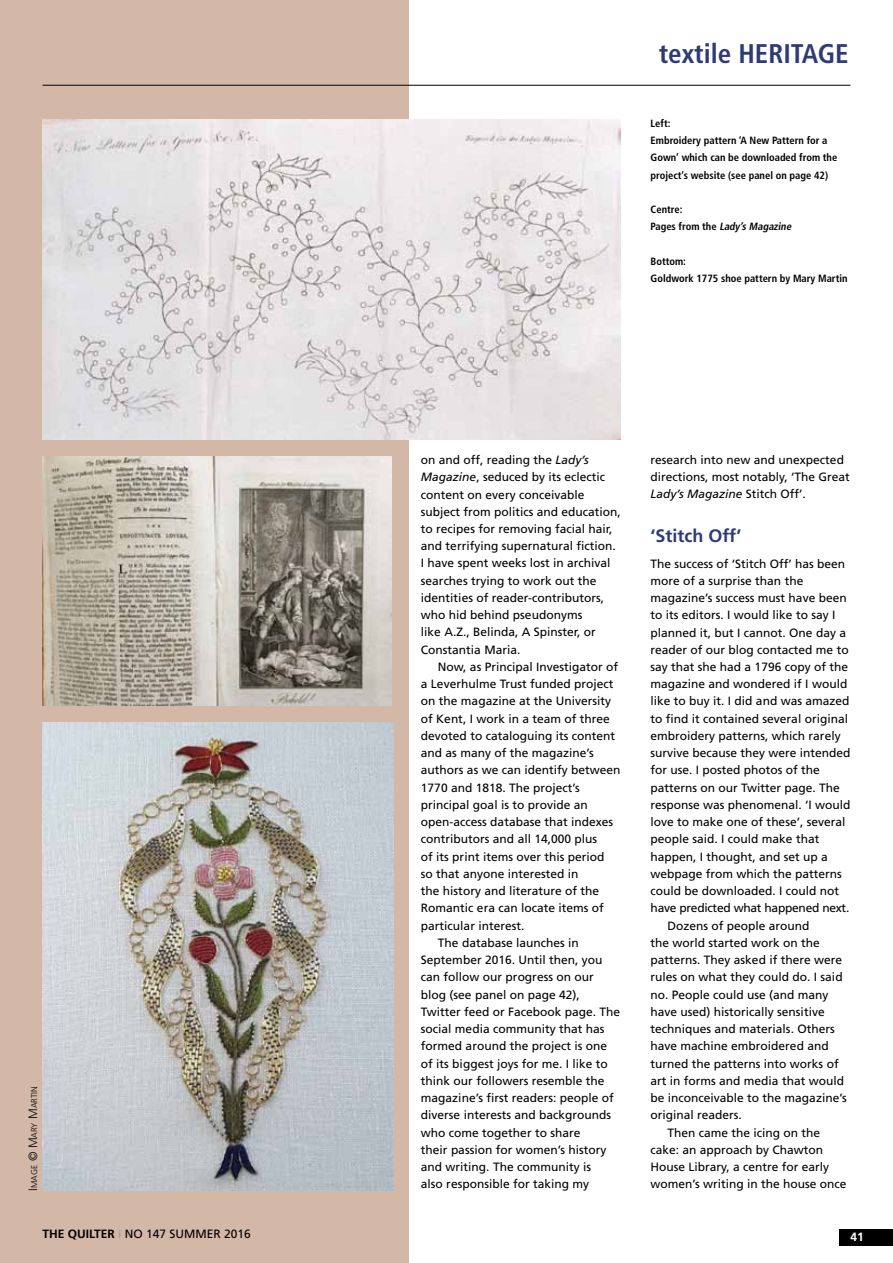
<style>
.page{position:relative;width:893px;height:1263px;background:#fff}
.page>*{position:absolute;margin:0;border:0;box-sizing:border-box;transform-origin:0 0}
.t1{font:700 condensed 27px "Frutiger";color:#2e3b75}
.t2{font:700 18px "Frutiger";color:#2e3b75}
.t3{font:12px/17.2px "Frutiger";color:#000}
.t4{font:12px "Frutiger";letter-spacing:-.02em;color:#000}
.t5{font:700 12px "Frutiger";color:#fff}
.t6{font:700 condensed 10.5px/17.2px "Frutiger";color:#000}
.t7{font:300 8.4px "Frutiger";color:#000}
.s1{font-size:12px}
.s2{font-style:italic}
.s3{font-weight:700}
.s4{color:#9c9e9f}
</style>
<div class="page">
<div style="left:0;top:0;width:409px;height:1263px;background:#d3b8a7"></div>
<hr style="left:43px;top:85px;width:807px;height:1px;background:#000">
<div style="left:840px;top:1229px;width:53px;height:16px;background:#000"></div>
<img style="left:43px;top:119px;width:577px;height:321px">
<img style="left:43px;top:723px;width:350px;height:468px">
<img style="left:43px;top:456px;width:348px;height:250px">
<h1 class="t1" style="left:659px;top:37px;width:191px">textile HERITAGE</h1>
<p class="t7" style="left:30px;top:1191px;width:106px;rotate:-90deg"><span class="s1">I</span>mage <span class="s1">© M</span> ary <span class="s1">M</span> artin</p>
<p class="t6" style="left:651px;top:115px;width:188px">Left:<br>Embroidery pattern ‘A New Pattern for a<br>Gown’ which can be downloaded from the project’s website (see panel on page 42)</p>
<p class="t6" style="left:651px;top:201px;width:144px">Centre:<br>Pa g e s f r o m t h e <span class="s2">Lady’s Magazine</span></p>
<p class="t6" style="left:651px;top:253px;width:198px">Bottom:<br>Goldwork 1775 shoe pattern by Mary Martin</p>
<p class="t3" style="left:421px;top:451px;width:201px">on and off, reading the <span class="s2">Lady’s<br>Magazine</span>, seduced by its eclectic content on every conceivable subject from politics and education, to recipes for removing facial hair, and terrifying supernatural fiction.<br>I have spent weeks lost in archival searches trying to work out the identities of reader-contributors, who hid behind pseudonyms<br>like A.Z., Belinda, A Spinster, or<br>Constantia Maria.</p>
<p class="t3" style="left:438px;top:658px;width:182px">Now, as Principal Investigator of</p>
<p class="t3" style="left:421px;top:675px;width:194px">a Leverhulme Trust funded project</p>
<p class="t3" style="left:421px;top:693px;width:192px">on the magazine at the U niversity</p>
<p class="t3" style="left:421px;top:710px;width:190px">of Kent, I work in a team of three</p>
<p class="t3" style="left:421px;top:727px;width:196px">devoted to cataloguing its content</p>
<p class="t3" style="left:421px;top:744px;width:174px">and as many of the magazine’s</p>
<p class="t3" style="left:421px;top:762px;width:201px">authors as we can identify between</p>
<p class="t3" style="left:421px;top:779px;width:160px">1770 and 1818. The project’s</p>
<p class="t3" style="left:421px;top:796px;width:168px">principal goal is to provide an</p>
<p class="t3" style="left:421px;top:813px;width:194px">open-access database that indexes</p>
<p class="t3" style="left:421px;top:831px;width:178px">contributors and all 14,000 plus</p>
<p class="t3" style="left:421px;top:848px;width:185px">of its print items over this period</p>
<p class="t3" style="left:421px;top:865px;width:159px">so that anyone interested in</p>
<p class="t3" style="left:421px;top:882px;width:180px">the history and literature of the</p>
<p class="t3" style="left:421px;top:900px;width:184px">Romantic era can locate items of</p>
<p class="t3" style="left:421px;top:917px;width:105px">particular interest.</p>
<p class="t3" style="left:438px;top:934px;width:142px">The database launches in</p>
<p class="t3" style="left:421px;top:951px;width:183px">September 2016. U ntil then, you</p>
<p class="t3" style="left:421px;top:969px;width:174px">can follow our progress on our</p>
<p class="t3" style="left:421px;top:986px;width:160px">blog (see panel on page 42),</p>
<p class="t3" style="left:421px;top:1003px;width:201px">Twitter feed or Facebook page. The</p>
<p class="t3" style="left:421px;top:1020px;width:185px">social media community that has</p>
<p class="t3" style="left:421px;top:1038px;width:188px">formed around the project is one</p>
<p class="t3" style="left:421px;top:1055px;width:188px">of its biggest joys for me. I like to</p>
<p class="t3" style="left:421px;top:1072px;width:185px">think our followers resemble the</p>
<p class="t3" style="left:421px;top:1089px;width:194px">magazine’s first readers: people of</p>
<p class="t3" style="left:421px;top:1106px;width:192px">diverse interests and backgrounds</p>
<p class="t3" style="left:421px;top:1124px;width:161px">who come together to share</p>
<p class="t3" style="left:421px;top:1141px;width:187px">their passion for women’s history</p>
<p class="t3" style="left:421px;top:1158px;width:172px">and writing. The community is</p>
<p class="t3" style="left:421px;top:1175px;width:170px">also responsible for taking my</p>
<p class="t3" style="left:651px;top:451px;width:201px">research into new and unexpected directions, most notably, ‘The Great<br><span class="s2">Lady’s Magazine</span> Stitch Off’.</p>
<h2 class="t2" style="left:651px;top:525px;width:93px">‘Stitch Off’</h2>
<p class="t3" style="left:651px;top:555px;width:196px">The success of ‘Stitch Off’ has been</p>
<p class="t3" style="left:651px;top:572px;width:154px">more of a surprise than the</p>
<p class="t3" style="left:651px;top:589px;width:198px">magazine’s success must have been</p>
<p class="t3" style="left:651px;top:606px;width:186px">to its editors. I would like to say I</p>
<p class="t3" style="left:651px;top:624px;width:197px">planned it, but I cannot. One day a</p>
<p class="t3" style="left:651px;top:641px;width:200px">reader of our blog contacted me to</p>
<p class="t3" style="left:651px;top:658px;width:199px">say that she had a 1796 copy of the</p>
<p class="t3" style="left:651px;top:675px;width:198px">magazine and wondered if I would</p>
<p class="t3" style="left:651px;top:693px;width:200px">like to buy it. I did and was amazed</p>
<p class="t3" style="left:651px;top:710px;width:199px">to find it contained several original</p>
<p class="t3" style="left:651px;top:727px;width:192px">embroidery patterns, which rarely</p>
<p class="t3" style="left:651px;top:744px;width:201px">survive because they were intended</p>
<p class="t3" style="left:651px;top:762px;width:171px">for use. I posted photos of the</p>
<p class="t3" style="left:651px;top:779px;width:191px">patterns on our Twitter page. The</p>
<p class="t3" style="left:651px;top:796px;width:201px">response was phenomenal. ‘I would</p>
<p class="t3" style="left:651px;top:813px;width:196px">love to make one of these’, several</p>
<p class="t3" style="left:651px;top:831px;width:170px">people said. I could make that</p>
<p class="t3" style="left:651px;top:848px;width:179px">happen, I thought, and set up a</p>
<p class="t3" style="left:651px;top:865px;width:193px">webpage from which the patterns</p>
<p class="t3" style="left:651px;top:882px;width:190px">could be downloaded. I could not</p>
<p class="t4" style="left:651px;top:901px;width:200px">have predicted what happened next.</p>
<p class="t3" style="left:668px;top:917px;width:144px">Dozens of people around</p>
<p class="t3" style="left:651px;top:934px;width:171px">the world started work on the</p>
<p class="t3" style="left:651px;top:951px;width:193px">patterns. They asked if there were</p>
<p class="t3" style="left:651px;top:969px;width:194px">rules on what they could do. I said</p>
<p class="t3" style="left:651px;top:986px;width:180px">no. People could use (and many</p>
<p class="t3" style="left:651px;top:1003px;width:176px">have used) historically sensitive</p>
<p class="t3" style="left:651px;top:1020px;width:186px">techniques and materials. Others</p>
<p class="t3" style="left:651px;top:1038px;width:180px">have machine embroidered and</p>
<p class="t3" style="left:651px;top:1055px;width:190px">turned the patterns into works of</p>
<p class="t3" style="left:651px;top:1072px;width:195px">art in forms and media that would</p>
<p class="t3" style="left:651px;top:1089px;width:198px">be inconceivable to the magazine’s</p>
<p class="t3" style="left:651px;top:1107px;width:93px">original readers.</p>
<p class="t3" style="left:668px;top:1124px;width:154px">Then came the icing on the</p>
<p class="t3" style="left:651px;top:1141px;width:174px">cake: an approach by Chawton</p>
<p class="t3" style="left:651px;top:1158px;width:180px">House Library, a centre for early</p>
<p class="t3" style="left:651px;top:1176px;width:198px">women’s writing in the house once</p>
<p class="t3" style="left:43px;top:1225px;width:210px"><span class="s3">THE QUILTER</span> <span class="s4">I</span> NO 147 summer 2016</p>
<p class="t5" style="left:850px;top:1230px;width:15px">41</p>
</div>
